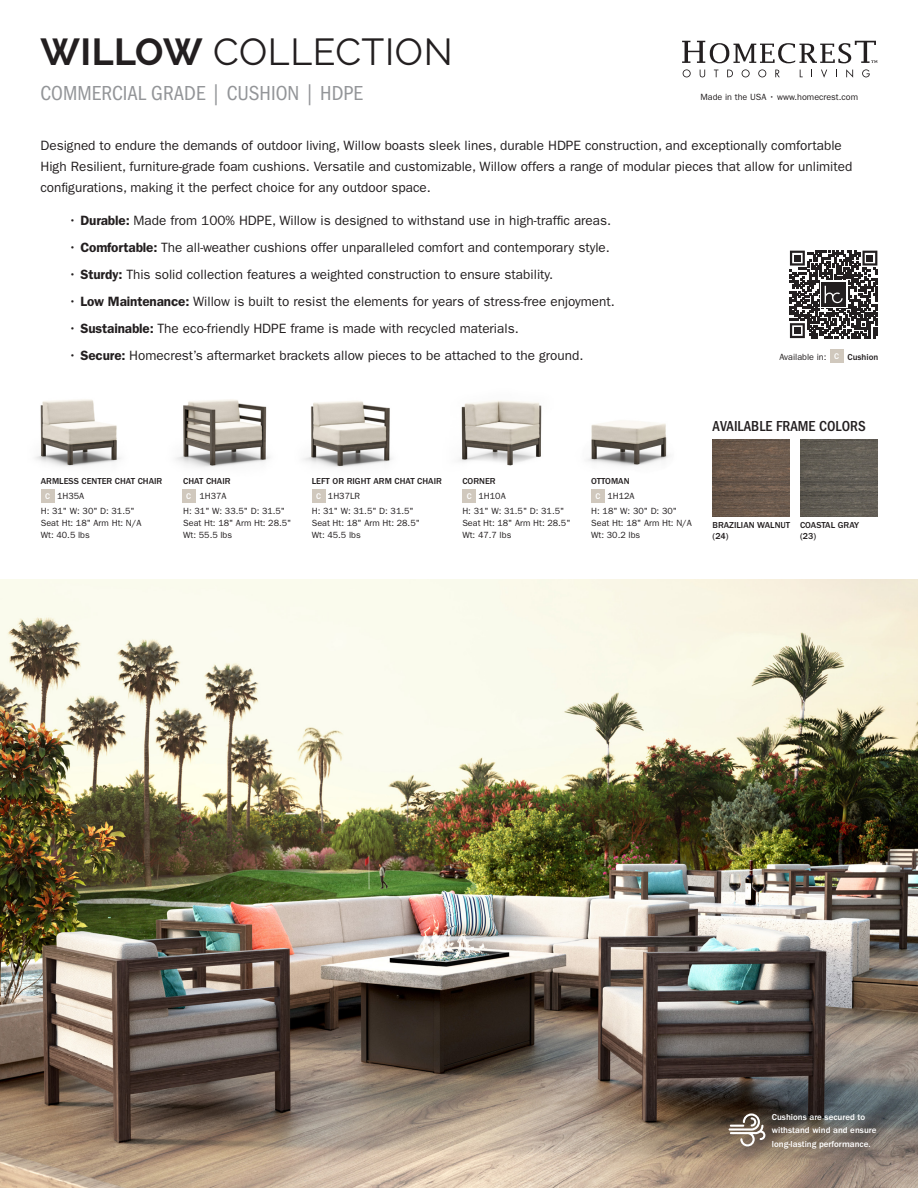
<style>
.page{position:relative;width:918px;height:1188px;background:#fff}
.page>*{position:absolute;margin:0;border:0;box-sizing:border-box;transform-origin:0 0}
.t1{font:37.5px "Raleway";letter-spacing:.015em;color:#231f20}
.t2{font:condensed 21px "ITC Franklin Gothic Std";color:#939598}
.t3{font:500 condensed 15px "ITC Franklin Gothic Std";color:#231f20}
.t4{font:13.5px/21px "ITC Franklin Gothic Std";color:#231f20}
.t5{font:9px "ITC Franklin Gothic Std";color:#231f20}
.t6{font:500 9px "ITC Franklin Gothic Std";color:#231f20}
.t7{font:500 9px/13.5px "ITC Franklin Gothic Std";color:#fff}
.t8{font:500 8.55px "ITC Franklin Gothic Std";color:#fff}
.s1{font-weight:700}
.s2{font-weight:600}
</style>
<div class="page">
<img style="left:0;top:580px;width:918px;height:608px">
<img style="left:713px;top:440px;width:77px;height:77px">
<img style="left:800px;top:440px;width:77px;height:77px">
<svg style="left:682px;top:41px;width:196px;height:22px"></svg>
<svg style="left:683px;top:69px;width:8px;height:8px"></svg>
<svg style="left:700px;top:70px;width:5px;height:7px"></svg>
<svg style="left:714px;top:70px;width:4px;height:7px"></svg>
<svg style="left:727px;top:70px;width:6px;height:7px"></svg>
<svg style="left:742px;top:69px;width:8px;height:8px"></svg>
<svg style="left:758px;top:69px;width:8px;height:8px"></svg>
<svg style="left:775px;top:70px;width:5px;height:7px"></svg>
<svg style="left:821px;top:70px;width:6px;height:8px"></svg>
<svg style="left:846px;top:69px;width:7px;height:9px"></svg>
<svg style="left:862px;top:69px;width:8px;height:8px"></svg>
<svg style="left:729px;top:1113px;width:36px;height:33px"></svg>
<div style="left:830px;top:349px;width:14px;height:14px;background:#d0c8bd"></div>
<img style="left:35px;top:399px;width:86px;height:68px">
<img style="left:175px;top:399px;width:95px;height:69px">
<div style="left:182px;top:490px;width:13px;height:13px;background:#d0c8bd"></div>
<div style="left:41px;top:490px;width:14px;height:13px;background:#d0c8bd"></div>
<img style="left:303px;top:401px;width:90px;height:67px">
<div style="left:312px;top:490px;width:13px;height:13px;background:#d0c8bd"></div>
<img style="left:587px;top:420px;width:83px;height:46px">
<img style="left:458px;top:400px;width:84px;height:66px">
<div style="left:591px;top:490px;width:14px;height:13px;background:#d0c8bd"></div>
<div style="left:462px;top:490px;width:14px;height:13px;background:#d0c8bd"></div>
<svg style="left:790px;top:251px;width:87px;height:87px"></svg>
<p class="t1" style="left:40px;top:31px;width:414px"><span class="s1">WILLOW</span> COLLECTION</p>
<p class="t2" style="left:40px;top:81px;width:324px">COMMERCIAL GRADE | CUSHION | HDPE</p>
<p class="t5" style="left:700px;top:91px;width:159px">Made in the USA • www.homecrest.com</p>
<p class="t4" style="left:40px;top:136px;width:813px">Designed to endure the demands of outdoor living, Willow boasts sleek lines, durable HDPE construction, and exceptionally comfortable<br>High Resilient, furniture-grade foam cushions. Versatile and customizable, Willow offers a range of modular pieces that allow for unlimited configurations, making it the perfect choice for any outdoor space.</p>
<p class="t4" style="left:69px;top:210px;width:544px">• <span class="s2">Durable:</span> Made from 100% HDPE, Willow is designed to withstand use in high-traffic areas.</p>
<p class="t4" style="left:69px;top:237px;width:543px">• <span class="s2">Comfortable:</span> The all-weather cushions offer unparalleled comfort and contemporary style.</p>
<p class="t4" style="left:69px;top:264px;width:486px">• <span class="s2">Sturdy:</span> This solid collection features a weighted construction to ensure stability.</p>
<p class="t4" style="left:69px;top:291px;width:548px">• <span class="s2">Low Maintenance:</span> Willow is built to resist the elements for years of stress-free enjoyment.</p>
<p class="t4" style="left:69px;top:318px;width:452px">• <span class="s2">Sustainable:</span> The eco-friendly HDPE frame is made with recycled materials.</p>
<p class="t4" style="left:69px;top:345px;width:516px">• <span class="s2">Secure:</span> Homecrest’s aftermarket brackets allow pieces to be attached to the ground.</p>
<p class="t5" style="left:779px;top:352px;width:49px">Available in:</p>
<p class="t8" style="left:834px;top:351px;width:6px">C</p>
<p class="t6" style="left:847px;top:352px;width:32px">Cushion</p>
<p class="t6" style="left:41px;top:476px;width:123px">ARMLESS CENTER CHAT CHAIR</p>
<p class="t5" style="left:57px;top:491px;width:29px">1H35A</p>
<p class="t5" style="left:41px;top:506px;width:95px">H: 31" W: 30" D: 31.5"</p>
<p class="t5" style="left:41px;top:518px;width:102px">Seat Ht: 18" Arm Ht: N/A</p>
<p class="t5" style="left:41px;top:530px;width:50px">Wt: 40.5 lbs</p>
<p class="t8" style="left:45px;top:492px;width:6px">C</p>
<p class="t6" style="left:183px;top:476px;width:49px">CHAT CHAIR</p>
<p class="t5" style="left:199px;top:491px;width:29px">1H37A</p>
<p class="t5" style="left:183px;top:506px;width:103px">H: 31" W: 33.5" D: 31.5"</p>
<p class="t5" style="left:183px;top:518px;width:110px">Seat Ht: 18" Arm Ht: 28.5"</p>
<p class="t5" style="left:183px;top:530px;width:50px">Wt: 55.5 lbs</p>
<p class="t8" style="left:186px;top:492px;width:6px">C</p>
<p class="t6" style="left:312px;top:476px;width:132px">LEFT OR RIGHT ARM CHAT CHAIR</p>
<p class="t5" style="left:328px;top:491px;width:34px">1H37LR</p>
<p class="t5" style="left:312px;top:506px;width:103px">H: 31" W: 31.5" D: 31.5"</p>
<p class="t5" style="left:312px;top:518px;width:110px">Seat Ht: 18" Arm Ht: 28.5"</p>
<p class="t5" style="left:312px;top:530px;width:50px">Wt: 45.5 lbs</p>
<p class="t8" style="left:316px;top:492px;width:6px">C</p>
<p class="t6" style="left:462px;top:476px;width:35px">CORNER</p>
<p class="t5" style="left:479px;top:491px;width:29px">1H10A</p>
<p class="t5" style="left:462px;top:506px;width:103px">H: 31" W: 31.5" D: 31.5"</p>
<p class="t5" style="left:462px;top:518px;width:110px">Seat Ht: 18" Arm Ht: 28.5"</p>
<p class="t5" style="left:462px;top:530px;width:50px">Wt: 47.7 lbs</p>
<p class="t8" style="left:467px;top:492px;width:6px">C</p>
<p class="t6" style="left:591px;top:476px;width:40px">OTTOMAN</p>
<p class="t5" style="left:607px;top:491px;width:29px">1H12A</p>
<p class="t5" style="left:591px;top:506px;width:87px">H: 18" W: 30" D: 30"</p>
<p class="t5" style="left:591px;top:518px;width:102px">Seat Ht: 18" Arm Ht: N/A</p>
<p class="t5" style="left:591px;top:530px;width:50px">Wt: 30.2 lbs</p>
<p class="t8" style="left:596px;top:492px;width:6px">C</p>
<p class="t3" style="left:713px;top:418px;width:155px">AVAILABLE FRAME COLORS</p>
<p class="t6" style="left:713px;top:520px;width:79px">BRAZILIAN WALNUT</p>
<p class="t6" style="left:713px;top:531px;width:18px">(24)</p>
<p class="t6" style="left:800px;top:520px;width:61px">COASTAL GRAY</p>
<p class="t6" style="left:800px;top:531px;width:18px">(23)</p>
<p class="t7" style="left:772px;top:1110px;width:106px">Cushions are secured to withstand wind and ensure long-lasting performance.</p>
</div>
